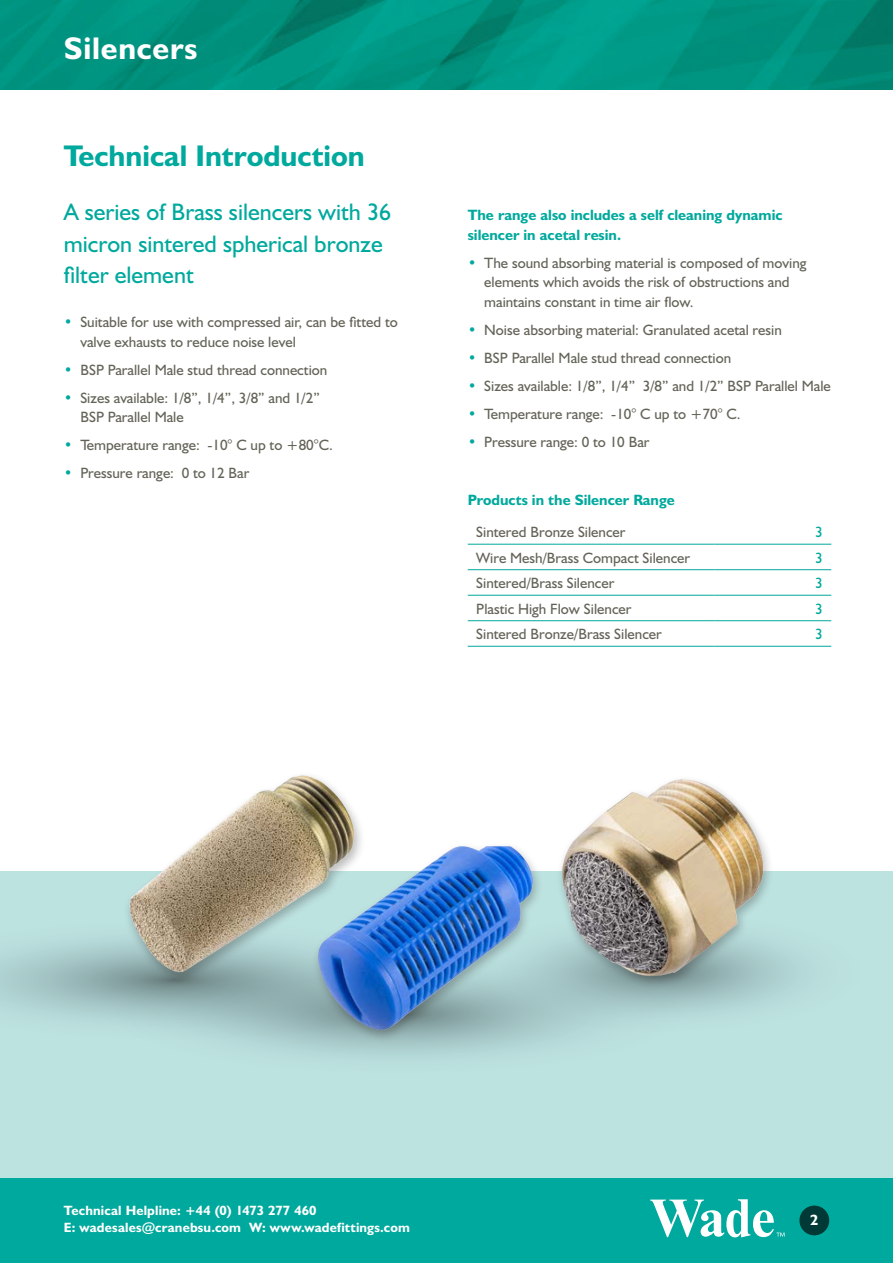
<style>
.page{position:relative;width:893px;height:1263px;background:#fff}
.page>*{position:absolute;margin:0;border:0;box-sizing:border-box;transform-origin:0 0}
.t1{font:700 31.5px "Humanist 521 BT";letter-spacing:.025em;color:#fff}
.t2{font:700 30px "Humanist 521 BT";color:#00a99d}
.t3{font:24px/31.5px "Humanist 521 BT";color:#00a99d}
.t4{font:15px/19.5px "Humanist 521 BT";color:#636358}
.t5{font:700 15px/19.5px "Humanist 521 BT";color:#00a99d}
.t6{font:15px "Humanist 521 BT";color:#00a99d}
.t7{font:700 15px "Humanist 521 BT";color:#fff}
.t8{font:700 13.5px/16.5px "Humanist 521 BT";letter-spacing:.01em;color:#fff}
.s1{color:#00a99d}
</style>
<div class="page">
<img style="left:0;top:0;width:893px;height:89px">
<div style="left:0;top:1178px;width:893px;height:85px;background:#00a99d"></div>
<div style="left:799px;top:1205px;width:30px;height:30px;background:#003935;border-radius:50%"></div>
<svg style="left:650px;top:1199px;width:134px;height:38px"></svg>
<div style="left:0;top:872px;width:893px;height:306px;background:#bde3e1"></div>
<hr style="left:468px;top:544px;width:246px;height:1px;background:#00a99d">
<hr style="left:714px;top:544px;width:117px;height:1px;background:#00a99d">
<hr style="left:468px;top:569px;width:246px;height:1px;background:#00a99d">
<hr style="left:714px;top:569px;width:117px;height:1px;background:#00a99d">
<hr style="left:468px;top:595px;width:246px;height:1px;background:#00a99d">
<hr style="left:714px;top:595px;width:117px;height:1px;background:#00a99d">
<hr style="left:468px;top:620px;width:246px;height:1px;background:#00a99d">
<hr style="left:714px;top:620px;width:117px;height:1px;background:#00a99d">
<hr style="left:468px;top:646px;width:246px;height:1px;background:#00a99d">
<hr style="left:714px;top:646px;width:117px;height:1px;background:#00a99d">
<svg style="left:97px;top:950px;width:601px;height:127px"></svg>
<svg style="left:446px;top:908px;width:426px;height:127px"></svg>
<svg style="left:0;top:940px;width:311px;height:103px"></svg>
<div style="left:123px;top:771px;width:242px;height:214px;background:#231f20;opacity:.3"></div>
<img style="left:129px;top:775px;width:225px;height:197px">
<div style="left:311px;top:841px;width:233px;height:202px;background:#231f20;opacity:.3"></div>
<img style="left:318px;top:846px;width:216px;height:184px">
<div style="left:555px;top:775px;width:219px;height:215px;background:#231f20;opacity:.3"></div>
<img style="left:562px;top:779px;width:201px;height:197px">
<h1 class="t1" style="left:64px;top:28px;width:135px">Silencers</h1>
<p class="t2" style="left:64px;top:137px;width:303px">Technical Introduction</p>
<p class="t3" style="left:64px;top:196px;width:329px">A series of Brass silencers with 36 micron sintered spherical bronze filter element</p>
<p class="t4" style="left:80px;top:312px;width:319px;text-indent:-16px"><span class="s1">•</span> Suitable for use with compressed air, can be fitted to valve exhausts to reduce noise level</p>
<p class="t4" style="left:64px;top:360px;width:265px"><span class="s1">•</span> BSP Parallel Male stud thread connection</p>
<p class="t4" style="left:80px;top:388px;width:241px;text-indent:-16px"><span class="s1">•</span> Sizes available: 1/8”, 1/4”, 3/8” and 1/2”<br>BSP Parallel Male</p>
<p class="t4" style="left:64px;top:435px;width:271px"><span class="s1">•</span> Temperature range: -10° C up to +80°C.</p>
<p class="t4" style="left:64px;top:463px;width:187px"><span class="s1">•</span> Pressure range: 0 to 12 Bar</p>
<p class="t5" style="left:468px;top:205px;width:316px">The range also includes a self cleaning dynamic silencer in acetal resin.</p>
<p class="t4" style="left:484px;top:252px;width:324px;text-indent:-16px"><span class="s1">•</span> The sound absorbing material is composed of moving elements which avoids the risk of obstructions and maintains constant in time air flow.</p>
<p class="t4" style="left:468px;top:319px;width:316px"><span class="s1">•</span> Noise absorbing material: Granulated acetal resin</p>
<p class="t4" style="left:468px;top:347px;width:265px"><span class="s1">•</span> BSP Parallel Male stud thread connection</p>
<p class="t4" style="left:468px;top:375px;width:365px"><span class="s1">•</span> Sizes available: 1/8”, 1/4” 3/8” and 1/2” BSP Parallel Male</p>
<p class="t4" style="left:468px;top:403px;width:274px"><span class="s1">•</span> Temperature range: -10° C up to +70° C.</p>
<p class="t4" style="left:468px;top:431px;width:183px"><span class="s1">•</span> Pressure range: 0 to 10 Bar</p>
<p class="t5" style="left:468px;top:489px;width:209px">Products in the Silencer Range</p>
<p class="t4" style="left:476px;top:522px;width:151px">Sintered Bronze Silencer</p>
<p class="t6" style="left:815px;top:523px;width:9px">3</p>
<p class="t4" style="left:476px;top:547px;width:215px">Wire Mesh/Brass Compact Silencer</p>
<p class="t6" style="left:815px;top:548px;width:9px">3</p>
<p class="t4" style="left:476px;top:573px;width:140px">Sintered/Brass Silencer</p>
<p class="t6" style="left:815px;top:574px;width:9px">3</p>
<p class="t4" style="left:476px;top:598px;width:157px">Plastic High Flow Silencer</p>
<p class="t6" style="left:815px;top:599px;width:9px">3</p>
<p class="t4" style="left:476px;top:624px;width:187px">Sintered Bronze/Brass Silencer</p>
<p class="t6" style="left:815px;top:625px;width:9px">3</p>
<p class="t8" style="left:64px;top:1202px;width:348px">Technical Helpline: +44 (0) 1473 277 460<br>E: wadesales@cranebsu.com W: www.wadefittings.com</p>
<p class="t7" style="left:810px;top:1211px;width:10px">2</p>
</div>
